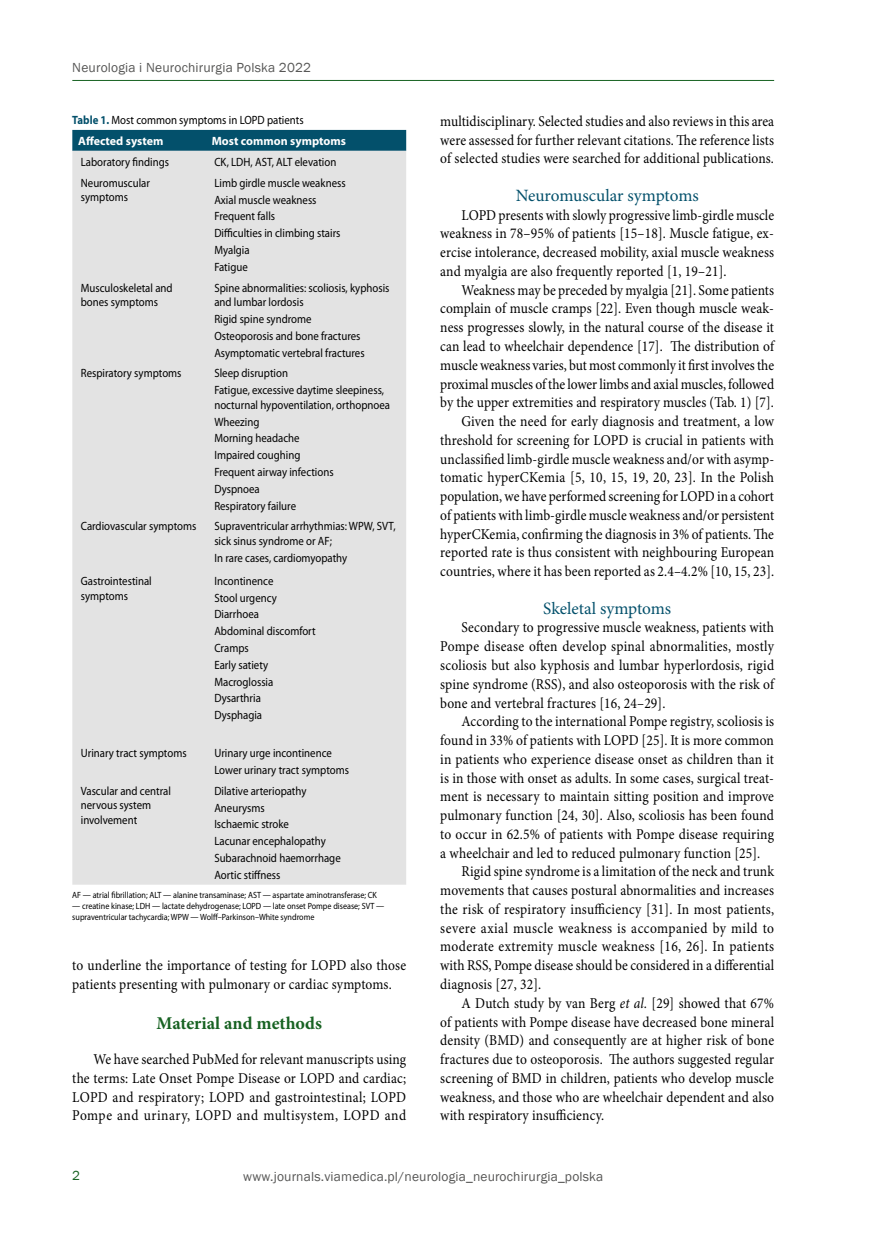
<style>
.page{position:relative;width:872px;height:1234px;background:#fff}
.page>*{position:absolute;margin:0;border:0;box-sizing:border-box;transform-origin:0 0}
.t1{font:700 18px "Minion Pro";color:#176222}
.t2{font:17.25px "Minion Pro";letter-spacing:-.005em;color:#03506b}
.t3{font:15px/18.8px "Minion Pro";letter-spacing:.01em;color:#000;text-align:justify;scale:.9 1}
.t4{font:15px "Minion Pro";letter-spacing:.035em;color:#000;scale:.9 1}
.t5{font:13.5px "Franklin Gothic";letter-spacing:.015em;color:#575756}
.t6{font:13.5px "Franklin Gothic";color:#176222}
.t7{font:12px/16.8px "Myriad Pro";color:#000;scale:.9 1}
.t8{font:700 12px "Myriad Pro";color:#fff}
.t9{font:9px/10.9px "Myriad Pro";color:#000;scale:.9 1}
.s1{font-weight:700;color:#03506b}
.s2{font-weight:700;color:#fff}
.s3{font-style:italic}
</style>
<div class="page">
<hr style="left:72px;top:80px;width:702px;height:1px;background:#176222">
<div style="left:72px;top:130px;width:334px;height:21px;background:#03506b"></div>
<div style="left:72px;top:151px;width:334px;height:733px;background:#e3e3e3"></div>
<p class="t5" style="left:72px;top:59px;width:240px">Neurologia i Neurochirurgia Polska 2022</p>
<p class="t7" style="left:78px;top:110px;width:252px;line-height:21px;text-indent:-6px"><span class="s1">Table 1.</span> Most common symptoms in LOPD patients<br><span class="s2">Affected system</span></p>
<p class="t8" style="left:212px;top:134px;width:136px">Most common symptoms</p>
<p class="t7" style="left:81px;top:153px;width:100px">Laboratory findings</p>
<p class="t7" style="left:214px;top:153px;width:137px">CK, LDH, AST, ALT elevation</p>
<p class="t7" style="left:81px;top:175px;width:78px;line-height:14.7px">Neuromuscular symptoms</p>
<p class="t7" style="left:214px;top:174px;width:147px">Limb girdle muscle weakness<br>Axial muscle weakness<br>Frequent falls<br>Difficulties in climbing stairs<br>Myalgia<br>Fatigue</p>
<p class="t7" style="left:81px;top:280px;width:103px;line-height:14.7px">Musculoskeletal and bones symptoms</p>
<p class="t7" style="left:214px;top:280px;width:196px;line-height:14.7px">Spine abnormalities: scoliosis, kyphosis and lumbar lordosis</p>
<p class="t7" style="left:214px;top:311px;width:168px">Rigid spine syndrome<br>Osteoporosis and bone fractures<br>Asymptomatic vertebral fractures</p>
<p class="t7" style="left:81px;top:365px;width:113px">Respiratory symptoms</p>
<p class="t7" style="left:214px;top:365px;width:190px">Sleep disruption<br>Fatigue, excessive daytime sleepiness,</p>
<p class="t7" style="left:214px;top:396px;width:197px">nocturnal hypoventilation, orthopnoea<br>Wheezing<br>Morning headache<br>Impaired coughing<br>Frequent airway infections<br>Dyspnoea<br>Respiratory failure</p>
<p class="t7" style="left:81px;top:518px;width:130px">Cardiovascular symptoms</p>
<p class="t7" style="left:214px;top:519px;width:203px;line-height:14.7px">Supraventricular arrhythmias: WPW, SVT, sick sinus syndrome or AF;</p>
<p class="t7" style="left:214px;top:549px;width:149px">In rare cases, cardiomyopathy</p>
<p class="t7" style="left:81px;top:573px;width:80px;line-height:14.7px">Gastrointestinal symptoms</p>
<p class="t7" style="left:214px;top:572px;width:114px">Incontinence<br>Stool urgency<br>Diarrhoea<br>Abdominal discomfort<br>Cramps<br>Early satiety<br>Macroglossia<br>Dysarthria<br>Dysphagia</p>
<p class="t7" style="left:81px;top:744px;width:119px">Urinary tract symptoms</p>
<p class="t7" style="left:214px;top:744px;width:151px">Urinary urge incontinence<br>Lower urinary tract symptoms</p>
<p class="t7" style="left:81px;top:783px;width:102px;line-height:14.7px">Vascular and central nervous system involvement</p>
<p class="t7" style="left:214px;top:782px;width:142px">Dilative arteriopathy<br>Aneurysms<br>Ischaemic stroke<br>Lacunar encephalopathy<br>Subarachnoid haemorrhage<br>Aortic stiffness</p>
<p class="t9" style="left:72px;top:889px;width:340px">AF — atrial fibrillation; ALT — alanine transaminase; AST — aspartate aminotransferase; CK</p>
<p class="t9" style="left:72px;top:900px;width:348px">— creatine kinase; LDH — lactate dehydrogenase; LOPD — late onset Pompe disease; SVT — supraventricular tachycardia; WPW — Wolff–Parkinson–White syndrome</p>
<p class="t3" style="left:72px;top:955px;width:372px">to underline the importance of testing for LOPD also those patients presenting with pulmonary or cardiac symptoms.</p>
<p class="t1" style="left:156px;top:1010px;width:167px">Material and methods</p>
<p class="t3" style="left:72px;top:1049px;width:372px;text-indent:21px">We have searched PubMed for relevant manuscripts using the terms: Late Onset Pompe Disease or LOPD and cardiac; LOPD and respiratory; LOPD and gastrointestinal; LOPD Pompe and urinary, LOPD and multisystem, LOPD and</p>
<p class="t3" style="left:440px;top:112px;width:372px">multidisciplinary. Selected studies and also reviews in this area were assessed for further relevant citations. The reference lists of selected studies were searched for additional publications.</p>
<p class="t2" style="left:516px;top:184px;width:184px">Neuromuscular symptoms</p>
<p class="t3" style="left:440px;top:205px;width:372px;text-indent:21px">LOPD presents with slowly progressive limb-girdle muscle weakness in 78–95% of patients [15–18]. Muscle fatigue, ex&shy;ercise intolerance, decreased mobility, axial muscle weakness and myalgia are also frequently reported [1, 19–21].</p>
<p class="t3" style="left:440px;top:280px;width:373px;text-align:right">Weakness may be preceded by myalgia [21]. Some patients complain of muscle cramps [22]. Even though muscle weak&shy;ness progresses slowly, in the natural course of the disease it can lead to wheelchair dependence [17]. The distribution of muscle weakness varies, but most commonly it first involves the proximal muscles of the lower limbs and axial muscles, followed by the upper extremities and respiratory muscles (Tab. 1) [7].<br>Given the need for early diagnosis and treatment, a low threshold for screening for LOPD is crucial in patients with unclassified limb-girdle muscle weakness and/or with asymp&shy;tomatic hyperCKemia [5, 10, 15, 19, 20, 23]. In the Polish population, we have performed screening for LOPD in a cohort of patients with limb-girdle muscle weakness and/or persistent hyperCKemia, confirming the diagnosis in 3% of patients. The reported rate is thus consistent with neighbouring European countries, where it has been reported as 2.4–4.2% [10, 15, 23].</p>
<p class="t2" style="left:543px;top:596px;width:129px">Skeletal symptoms</p>
<p class="t3" style="left:440px;top:618px;width:372px;text-indent:21px">Secondary to progressive muscle weakness, patients with Pompe disease often develop spinal abnormalities, mostly scoliosis but also kyphosis and lumbar hyperlordosis, rigid spine syndrome (RSS), and also osteoporosis with the risk of bone and vertebral fractures [16, 24–29].</p>
<p class="t3" style="left:461px;top:712px;width:349px">According to the international Pompe registry, scoliosis is</p>
<p class="t3" style="left:440px;top:730px;width:372px">found in 33% of patients with LOPD [25]. It is more common</p>
<p class="t3" style="left:440px;top:749px;width:372px">in patients who experience disease onset as children than it</p>
<p class="t3" style="left:440px;top:768px;width:372px">is in those with onset as adults. In some cases, surgical treat-</p>
<p class="t3" style="left:440px;top:787px;width:372px">ment is necessary to maintain sitting position and improve</p>
<p class="t3" style="left:440px;top:805px;width:372px">pulmonary function [24, 30]. Also, scoliosis has been found</p>
<p class="t3" style="left:440px;top:824px;width:372px">to occur in 62.5% of patients with Pompe disease requiring</p>
<p class="t3" style="left:440px;top:843px;width:357px">a wheelchair and led to reduced pulmonary function [25].</p>
<p class="t3" style="left:461px;top:862px;width:349px">Rigid spine syndrome is a limitation of the neck and trunk</p>
<p class="t3" style="left:440px;top:880px;width:372px">movements that causes postural abnormalities and increases</p>
<p class="t3" style="left:440px;top:899px;width:372px">the risk of respiratory insufficiency [31]. In most patients,</p>
<p class="t4" style="left:440px;top:917px;width:372px">severe axial muscle weakness is accompanied by mild to</p>
<p class="t3" style="left:440px;top:937px;width:372px">moderate extremity muscle weakness [16, 26]. In patients</p>
<p class="t3" style="left:440px;top:955px;width:372px">with RSS, Pompe disease should be considered in a differential</p>
<p class="t3" style="left:440px;top:974px;width:114px">diagnosis [27, 32].</p>
<p class="t3" style="left:461px;top:993px;width:349px">A Dutch study by van Berg <span class="s3">et al.</span> [29] showed that 67%</p>
<p class="t3" style="left:440px;top:1012px;width:372px">of patients with Pompe disease have decreased bone mineral</p>
<p class="t3" style="left:440px;top:1030px;width:372px">density (BMD) and consequently are at higher risk of bone</p>
<p class="t3" style="left:440px;top:1049px;width:372px">fractures due to osteoporosis. The authors suggested regular</p>
<p class="t3" style="left:440px;top:1068px;width:372px">screening of BMD in children, patients who develop muscle</p>
<p class="t3" style="left:440px;top:1087px;width:372px">weakness, and those who are wheelchair dependent and also</p>
<p class="t3" style="left:440px;top:1105px;width:184px">with respiratory insufficiency.</p>
<p class="t6" style="left:72px;top:1166px;width:9px">2</p>
<p class="t5" style="left:243px;top:1168px;width:361px">www.journals.viamedica.pl/neurologia_neurochirurgia_polska</p>
</div>
